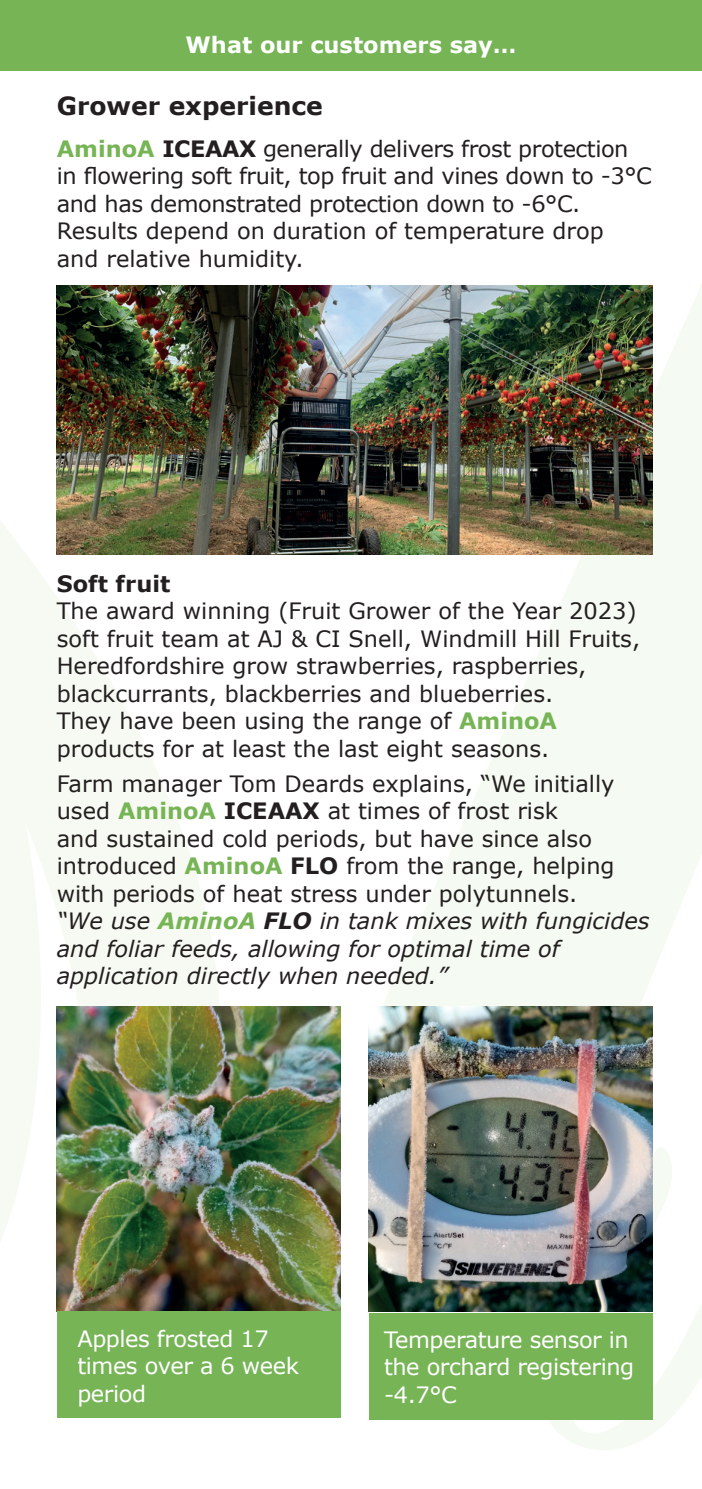
<style>
.page{position:relative;width:702px;height:1489px;background:#fff}
.page>*{position:absolute;margin:0;border:0;box-sizing:border-box;transform-origin:0 0}
.t1{font:700 25px "Verdana";color:#231f20}
.t2{font:22.5px/27.5px "Verdana";color:#231f20}
.t3{font:22.5px/27.5px "Verdana";letter-spacing:-.02em;color:#231f20}
.t4{font:22.5px/27.5px "Verdana";letter-spacing:-.02em;color:#fff}
.t5{font:700 22.5px "Verdana";color:#fff}
.t6{font:700 22.5px "Verdana";color:#231f20}
.s1{font-weight:700;color:#76b455}
.s2{font-weight:700}
.s3{font-style:italic}
.s4{font-weight:700;font-style:italic;color:#76b455}
.s5{font-weight:700;font-style:italic}
</style>
<div class="page">
<svg style="left:0;top:373px;width:219px;height:939px;fill:#f7faf2"></svg>
<svg style="left:383px;top:285px;width:319px;height:733px;fill:#f5faf2"></svg>
<svg style="left:532px;top:1144px;width:170px;height:306px"></svg>
<div style="left:0;top:0;width:702px;height:71px;background:#76b455"></div>
<img style="left:57px;top:1006px;width:283px;height:305px">
<img style="left:369px;top:1006px;width:283px;height:305px">
<div style="left:369px;top:1312px;width:283px;height:107px;background:#76b455"></div>
<div style="left:57px;top:1311px;width:283px;height:106px;background:#76b455"></div>
<img style="left:57px;top:285px;width:595px;height:270px">
<p class="t5" style="left:185px;top:30px;width:332px">What our customers say…</p>
<p class="t1" style="left:57px;top:90px;width:268px">Grower experience</p>
<p class="t3" style="left:57px;top:135px;width:596px"><span class="s1">AminoA</span> <span class="s2">ICEAAX</span> generally delivers frost protection in flowering soft fruit, top fruit and vines down to -3°C and has demonstrated protection down to -6°C.<br>Results depend on duration of temperature drop<br>and relative humidity.</p>
<p class="t6" style="left:57px;top:569px;width:115px">Soft fruit</p>
<p class="t2" style="left:57px;top:597px;width:585px">The award winning (Fruit Grower of the Year 2023) soft fruit team at AJ &amp; CI Snell, Windmill Hill Fruits, Heredfordshire grow strawberries, raspberries, blackcurrants, blackberries and blueberries.<br>They have been using the range of <span class="s1">AminoA </span>products for at least the last eight seasons.</p>
<p class="t2" style="left:57px;top:770px;width:594px">Farm manager Tom Deards explains, “We initially used <span class="s1">AminoA</span> <span class="s2">ICEAAX</span> at times of frost risk<br>and sustained cold periods, but have since also introduced <span class="s1">AminoA</span> <span class="s2">FLO</span> from the range, helping with periods of heat stress under polytunnels.<br><span class="s3">“We use</span> <span class="s4">AminoA</span> <span class="s5">FLO</span> <span class="s3">in tank mixes with fungicides and foliar feeds, allowing for optimal time of application directly when needed.”</span></p>
<p class="t4" style="left:77px;top:1324px;width:223px">Apples frosted 17 times over a 6 week period</p>
<p class="t4" style="left:384px;top:1326px;width:252px">Temperature sensor in the orchard registering -4.7°C</p>
</div>
